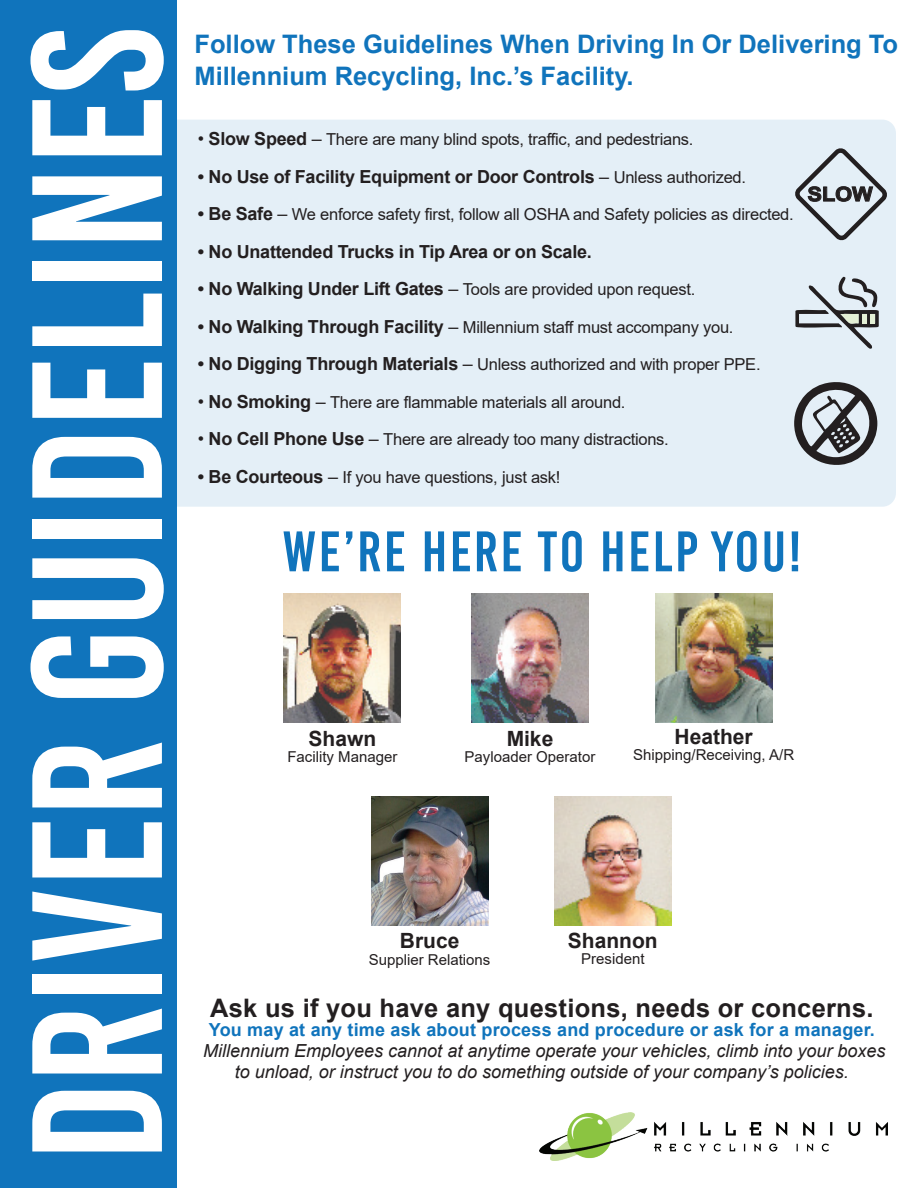
<style>
.page{position:relative;width:918px;height:1188px;background:#fff}
.page>*{position:absolute;margin:0;border:0;box-sizing:border-box;transform-origin:0 0}
.t1{font:185.1px "Bebas Kai";color:#fff}
.t2{font:57px "Bebas Kai";letter-spacing:.04em;color:#1074bc}
.t3{font:700 25.5px/31.5px "Arial";color:#1074bc}
.t4{font:700 25.5px "Arial";letter-spacing:.01em;color:#231f20}
.t5{font:700 21px "Arial";color:#231f20}
.t6{font:700 19.8px "Arial";color:#231f20;scale:1.1 1}
.t7{font:italic 18px/21px "Arial";color:#231f20;text-align:center}
.t8{font:700 18px "Arial";letter-spacing:-.015em;color:#231f20}
.t9{font:700 18px "Arial";letter-spacing:.01em;color:#1074bc}
.t10{font:16.5px "Arial";letter-spacing:-.015em;color:#231f20}
.t11{font:15px "Arial";color:#231f20}
.s1{font-size:18px}
.s2{font-weight:700;font-size:18px}
.s3{font-weight:400}
.s4{font-weight:400;font-size:16.5px}
</style>
<div class="page">
<div style="left:155px;top:120px;width:741px;height:387px;background:#e4eff7;border-radius:14px"></div>
<svg style="left:795px;top:277px;width:84px;height:72px"></svg>
<div style="left:0;top:0;width:176px;height:1188px;background:#1074bc"></div>
<img style="left:540px;top:1112px;width:347px;height:49px">
<img style="left:555px;top:797px;width:117px;height:129px">
<img style="left:472px;top:593px;width:116px;height:129px">
<img style="left:284px;top:593px;width:117px;height:129px">
<img style="left:655px;top:593px;width:117px;height:129px">
<img style="left:372px;top:797px;width:117px;height:129px">
<svg style="left:795px;top:148px;width:92px;height:93px"></svg>
<svg style="left:794px;top:382px;width:84px;height:83px"></svg>
<h1 class="t1" style="left:-2px;top:1162px;width:1135px;rotate:-90deg">DRIVER GUIDELINES</h1>
<h3 class="t3" style="left:194px;top:29px;width:705px">Follow These Guidelines When Driving In Or Delivering To<br>Millennium Recycling, Inc.’s Facility.</h3>
<p class="t10" style="left:198px;top:128px;width:497px"><span class="s1">•</span> <span class="s2">Slow Speed</span> <span class="s1">–</span> There are many blind spots, traffic, and pedestrians.</p>
<p class="t8" style="left:198px;top:164px;width:550px">• No Use of Facility Equipment or Door Controls <span class="s3">–</span> <span class="s4">Unless authorized.</span></p>
<p class="t10" style="left:198px;top:203px;width:597px"><span class="s2">• Be Safe</span> <span class="s1">–</span> We enforce safety first, follow all OSHA and Safety policies as directed.</p>
<p class="t8" style="left:198px;top:239px;width:395px">• No Unattended Trucks in Tip Area or on Scale.</p>
<p class="t10" style="left:198px;top:278px;width:499px"><span class="s2">• No Walking Under Lift Gates</span> <span class="s1">–</span> Tools are provided upon request.</p>
<p class="t10" style="left:198px;top:316px;width:537px"><span class="s2">• No Walking Through Facility</span> <span class="s1">–</span> Millennium staff must accompany you.</p>
<p class="t10" style="left:198px;top:353px;width:564px"><span class="s2">• No Digging Through Materials</span> <span class="s1">–</span> Unless authorized and with proper PPE.</p>
<p class="t10" style="left:198px;top:391px;width:429px"><span class="s1">•</span> <span class="s2">No Smoking</span> <span class="s1">–</span> There are flammable materials all around.</p>
<p class="t10" style="left:198px;top:428px;width:473px"><span class="s1">•</span> <span class="s2">No Cell Phone Use</span> <span class="s1">–</span> There are already too many distractions.</p>
<p class="t10" style="left:198px;top:466px;width:364px"><span class="s2">• Be Courteous</span> <span class="s1">–</span> If you have questions, just ask!</p>
<p class="t6" style="left:807px;top:180px;width:61px">SLOW</p>
<h2 class="t2" style="left:282px;top:521px;width:520px">WE’RE HERE TO HELP YOU!</h2>
<p class="t5" style="left:309px;top:724px;width:69px">Shawn</p>
<p class="t11" style="left:287px;top:747px;width:112px">Facility Manager</p>
<p class="t5" style="left:507px;top:724px;width:48px">Mike</p>
<p class="t11" style="left:465px;top:747px;width:132px">Payloader Operator</p>
<p class="t5" style="left:675px;top:721px;width:80px">Heather</p>
<p class="t11" style="left:633px;top:744px;width:162px">Shipping/Receiving, A/R</p>
<p class="t5" style="left:400px;top:926px;width:61px">Bruce</p>
<p class="t11" style="left:369px;top:949px;width:123px">Supplier Relations</p>
<p class="t5" style="left:568px;top:926px;width:91px">Shannon</p>
<p class="t11" style="left:581px;top:949px;width:65px">President</p>
<h3 class="t4" style="left:210px;top:990px;width:665px">Ask us if you have any questions, needs or concerns.</h3>
<p class="t9" style="left:209px;top:1017px;width:668px">You may at any time ask about process and procedure or ask for a manager.</p>
<p class="t7" style="left:203px;top:1041px;width:684px">Millennium Employees cannot at anytime operate your vehicles, climb into your boxes to unload, or instruct you to do something outside of your company’s policies.</p>
</div>
